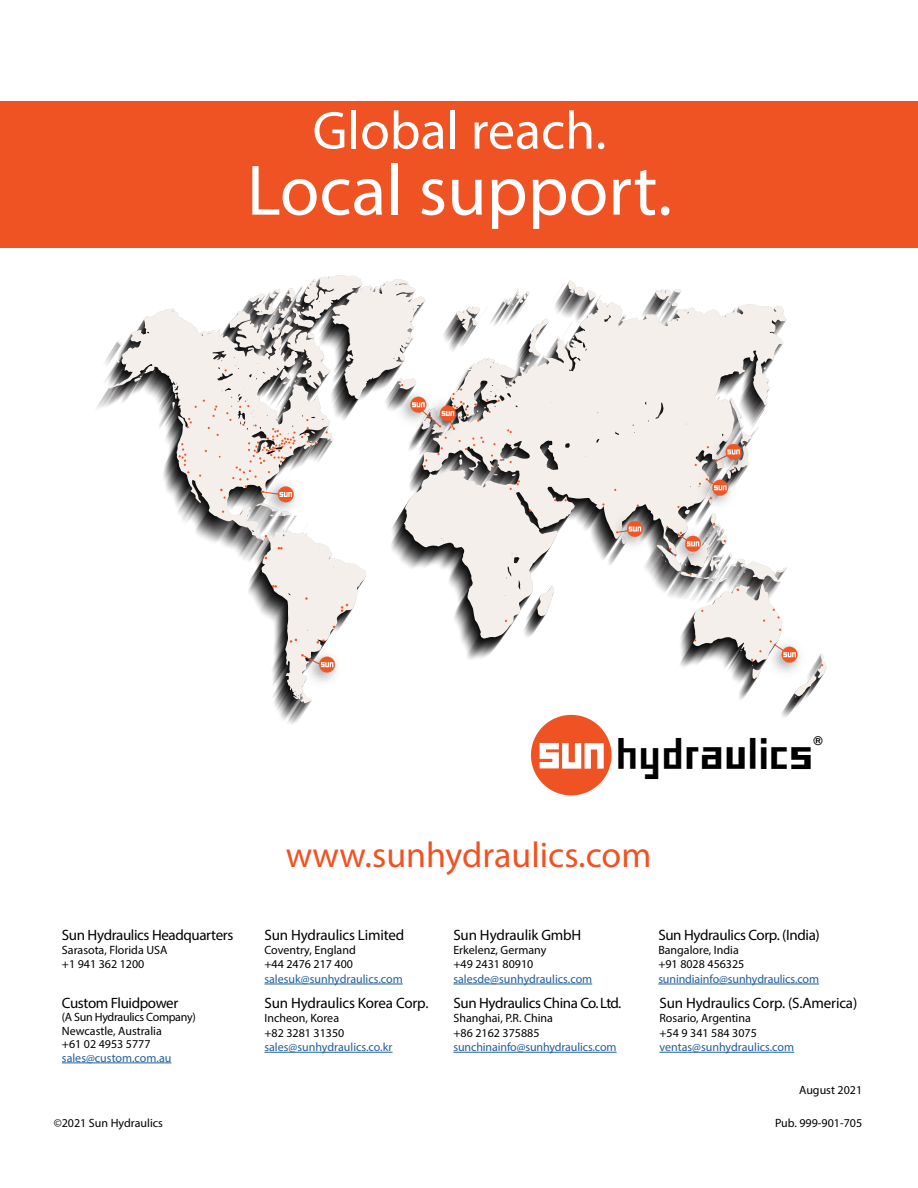
<style>
.page{position:relative;width:918px;height:1188px;background:#fff}
.page>*{position:absolute;margin:0;border:0;box-sizing:border-box;transform-origin:0 0}
.t1{font:72px "Myriad Pro";color:#fff}
.t2{font:54px "Myriad Pro";color:#fff}
.t3{font:44.7px "Sunhyd 3 d";letter-spacing:.03em;color:#000}
.t4{font:36px "Myriad Pro";color:#f05323}
.t5{font:15px "Myriad Pro";letter-spacing:-.02em;color:#000}
.t6{font:500 12.9px "Franklin Gothic";color:#000}
.t7{font:12px/14.4px "Myriad Pro";color:#000}
.t8{font:12px "Myriad Pro";letter-spacing:-.005em;color:#215e9e}
</style>
<div class="page">
<div style="left:0;top:101px;width:918px;height:147px;background:#f05323"></div>
<svg style="left:109px;top:275px;width:718px;height:428px"></svg>
<img style="left:257px;top:383px;width:554px;height:310px">
<svg style="left:507px;top:429px;width:5px;height:4px"></svg>
<svg style="left:410px;top:388px;width:59px;height:42px"></svg>
<svg style="left:437px;top:447px;width:6px;height:8px"></svg>
<svg style="left:424px;top:459px;width:3px;height:8px"></svg>
<svg style="left:459px;top:437px;width:25px;height:13px"></svg>
<svg style="left:716px;top:444px;width:26px;height:25px"></svg>
<svg style="left:616px;top:521px;width:27px;height:16px"></svg>
<svg style="left:773px;top:609px;width:7px;height:10px"></svg>
<svg style="left:770px;top:640px;width:27px;height:23px"></svg>
<svg style="left:510px;top:480px;width:10px;height:10px"></svg>
<svg style="left:301px;top:654px;width:34px;height:19px"></svg>
<svg style="left:699px;top:478px;width:29px;height:21px"></svg>
<svg style="left:179px;top:400px;width:138px;height:102px;background:#dbd1cc"></svg>
<svg style="left:290px;top:639px;width:7px;height:4px"></svg>
<svg style="left:278px;top:547px;width:5px;height:3px"></svg>
<svg style="left:272px;top:585px;width:5px;height:3px"></svg>
<svg style="left:317px;top:639px;width:8px;height:5px"></svg>
<svg style="left:341px;top:604px;width:7px;height:8px"></svg>
<svg style="left:666px;top:526px;width:35px;height:30px"></svg>
<svg style="left:531px;top:715px;width:81px;height:80px"></svg>
<hr style="left:264px;top:1052px;width:128px;height:1px;background:#215e9e">
<hr style="left:264px;top:984px;width:139px;height:1px;background:#215e9e">
<hr style="left:453px;top:1052px;width:164px;height:1px;background:#215e9e">
<hr style="left:453px;top:984px;width:139px;height:1px;background:#215e9e">
<hr style="left:658px;top:984px;width:161px;height:1px;background:#215e9e">
<hr style="left:659px;top:1052px;width:135px;height:1px;background:#215e9e">
<hr style="left:62px;top:1063px;width:109px;height:1px;background:#215e9e">
<h2 class="t2" style="left:313px;top:97px;width:295px">Global reach.</h2>
<h1 class="t1" style="left:247px;top:146px;width:427px">Local support.</h1>
<p class="t5" style="left:62px;top:925px;width:173px">Sun Hydraulics Headquarters</p>
<p class="t7" style="left:62px;top:943px;width:107px">Sarasota, Florida USA +1 941 362 1200</p>
<p class="t5" style="left:62px;top:993px;width:118px">Custom Fluidpower</p>
<p class="t7" style="left:62px;top:1010px;width:135px;line-height:13.5px">(A Sun Hydraulics Company)<br>Newcastle, Australia<br>+61 02 4953 5777</p>
<p class="t8" style="left:62px;top:1050px;width:111px">sales@custom.com.au</p>
<p class="t7" style="left:54px;top:1115px;width:111px">©2021 Sun Hydraulics</p>
<p class="t6" style="left:813px;top:733px;width:11px">®</p>
<h3 class="t3" style="left:618px;top:736px;width:198px">hydraulics</h3>
<h3 class="t4" style="left:286px;top:833px;width:367px">www.sunhydraulics.com</h3>
<p class="t5" style="left:264px;top:925px;width:141px">Sun Hydraulics Limited</p>
<p class="t7" style="left:264px;top:943px;width:93px">Coventry, England +44 2476 217 400</p>
<p class="t8" style="left:264px;top:971px;width:140px">salesuk@sunhydraulics.com</p>
<p class="t5" style="left:264px;top:994px;width:165px">Sun Hydraulics Korea Corp.</p>
<p class="t7" style="left:264px;top:1011px;width:81px">Incheon, Korea +82 3281 31350</p>
<p class="t8" style="left:264px;top:1040px;width:130px">sales@sunhydraulics.co.kr</p>
<p class="t5" style="left:453px;top:925px;width:130px">Sun Hydraulik GmbH</p>
<p class="t7" style="left:453px;top:943px;width:94px">Erkelenz, Germany +49 2431 80910</p>
<p class="t8" style="left:453px;top:971px;width:140px">salesde@sunhydraulics.com</p>
<p class="t5" style="left:453px;top:994px;width:169px">Sun Hydraulics China Co. Ltd.</p>
<p class="t7" style="left:453px;top:1011px;width:101px">Shanghai, P.R. China +86 2162 375885</p>
<p class="t8" style="left:453px;top:1040px;width:165px">sunchinainfo@sunhydraulics.com</p>
<p class="t5" style="left:658px;top:925px;width:163px">Sun Hydraulics Corp. (India)</p>
<p class="t7" style="left:658px;top:943px;width:88px">Bangalore, India +91 8028 456325</p>
<p class="t8" style="left:658px;top:971px;width:162px">sunindiainfo@sunhydraulics.com</p>
<p class="t5" style="left:659px;top:994px;width:199px">Sun Hydraulics Corp. (S.America)</p>
<p class="t7" style="left:659px;top:1011px;width:99px">Rosario, Argentina +54 9 341 584 3075</p>
<p class="t8" style="left:659px;top:1040px;width:136px">ventas@sunhydraulics.com</p>
<p class="t7" style="left:799px;top:1083px;width:65px">August 2021</p>
<p class="t7" style="left:775px;top:1115px;width:89px">Pub. 999-901-705</p>
</div>
